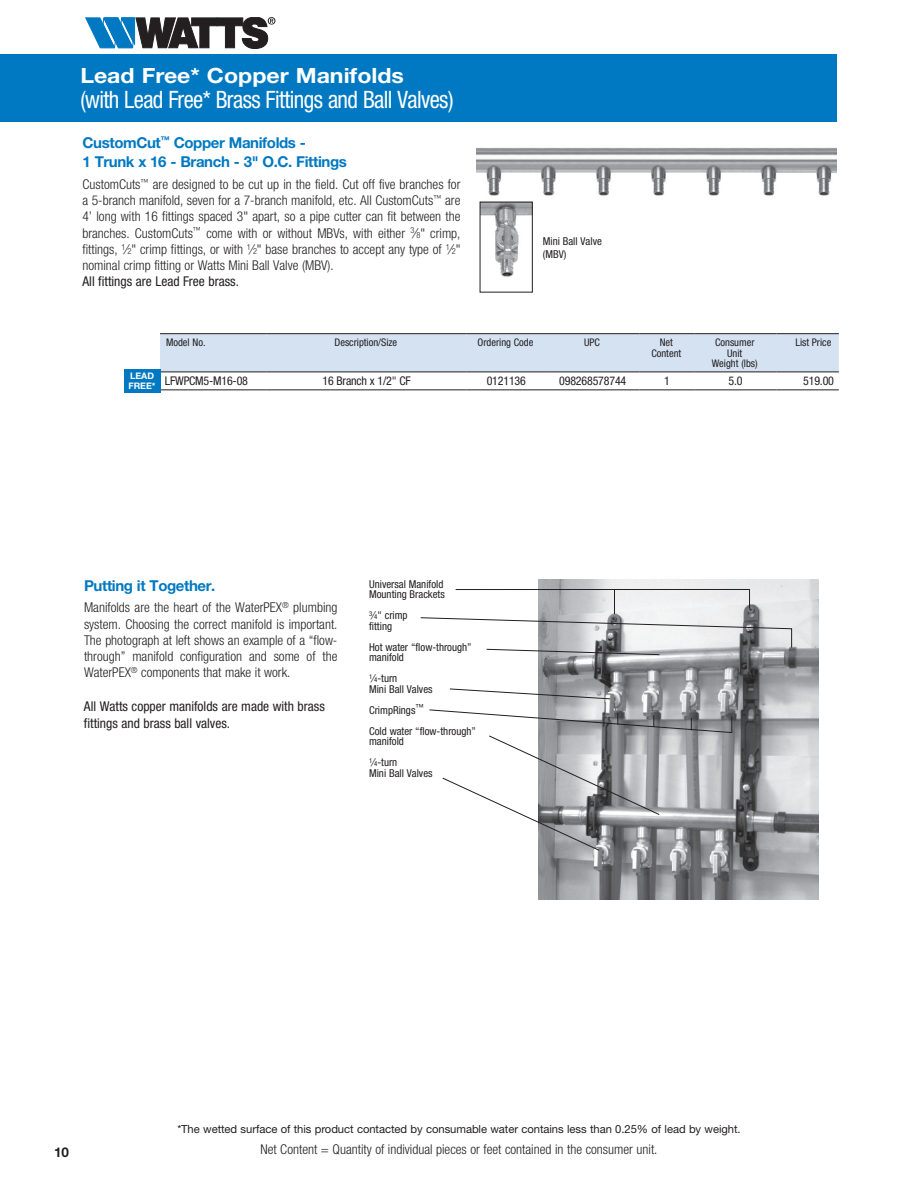
<style>
.page{position:relative;width:918px;height:1188px;background:#fff}
.page>*{position:absolute;margin:0;border:0;box-sizing:border-box;transform-origin:0 0}
.t1{font:condensed 24px "Helvetica Neue LT Std";letter-spacing:-.025em;color:#fff;scale:.95 1}
.t2{font:700 21px "Helvetica Neue LT Std";color:#fff;scale:1.1 1}
.t3{font:700 15px/19.5px "Helvetica Neue LT Std";letter-spacing:-.025em;color:#0079c2}
.t4{font:300 condensed 13.5px/16.2px "Helvetica Neue LT Std";color:#231f20;text-align:justify}
.t5{font:condensed 13.5px/16.2px "Helvetica Neue LT Std";color:#231f20}
.t6{font:700 13.5px "Helvetica Neue LT Std";color:#231f20}
.t7{font:condensed 12px "Helvetica Neue LT Std";letter-spacing:-.015em;color:#231f20}
.t8{font:11.25px "Helvetica Neue LT Std";letter-spacing:-.005em;color:#231f20}
.t9{font:condensed 10.8px/10.5px "Helvetica Neue LT Std";color:#231f20}
.t10{font:condensed 10.5px/10.5px "Helvetica Neue LT Std";color:#231f20;text-align:center}
.t11{font:700 9px/10.8px "Helvetica Neue LT Std";color:#fff}
.s1{font-size:8.4px}
.s2{font-size:6.75px}
</style>
<div class="page">
<div style="left:0;top:54px;width:836px;height:67px;background:#0079c2"></div>
<svg style="left:86px;top:17px;width:189px;height:32px"></svg>
<img style="left:476px;top:147px;width:361px;height:49px">
<img style="left:482px;top:204px;width:49px;height:73px">
<div style="left:480px;top:202px;width:53px;height:90px;border:1px solid #231f20"></div>
<img style="left:538px;top:580px;width:281px;height:320px">
<div style="left:160px;top:334px;width:679px;height:38px;background:#d4e2f2"></div>
<hr style="left:160px;top:389px;width:107px;height:1px;background:#231f20">
<hr style="left:267px;top:389px;width:200px;height:1px;background:#231f20">
<hr style="left:467px;top:389px;width:79px;height:1px;background:#231f20">
<hr style="left:546px;top:389px;width:94px;height:1px;background:#231f20">
<hr style="left:640px;top:389px;width:55px;height:1px;background:#231f20">
<hr style="left:695px;top:389px;width:82px;height:1px;background:#231f20">
<hr style="left:777px;top:389px;width:62px;height:1px;background:#231f20">
<hr style="left:160px;top:333px;width:107px;height:1px;background:#231f20">
<hr style="left:267px;top:333px;width:200px;height:1px;background:#231f20">
<hr style="left:467px;top:333px;width:79px;height:1px;background:#231f20">
<hr style="left:546px;top:333px;width:94px;height:1px;background:#231f20">
<hr style="left:640px;top:333px;width:55px;height:1px;background:#231f20">
<hr style="left:695px;top:333px;width:82px;height:1px;background:#231f20">
<hr style="left:777px;top:333px;width:62px;height:1px;background:#231f20">
<hr style="left:160px;top:372px;width:107px;height:1px;background:#231f20">
<hr style="left:267px;top:372px;width:200px;height:1px;background:#231f20">
<hr style="left:467px;top:372px;width:79px;height:1px;background:#231f20">
<hr style="left:546px;top:372px;width:94px;height:1px;background:#231f20">
<hr style="left:640px;top:372px;width:55px;height:1px;background:#231f20">
<hr style="left:695px;top:372px;width:82px;height:1px;background:#231f20">
<hr style="left:777px;top:372px;width:62px;height:1px;background:#231f20">
<svg style="left:420px;top:589px;width:372px;height:66px"></svg>
<svg style="left:449px;top:688px;width:162px;height:12px"></svg>
<svg style="left:429px;top:709px;width:304px;height:142px"></svg>
<div style="left:124px;top:370px;width:36px;height:23px;background:#0079c2"></div>
<h2 class="t2" style="left:80px;top:62px;width:296px">Lead Free* Copper Manifolds</h2>
<h1 class="t1" style="left:80px;top:86px;width:394px">(with Lead Free* Brass Fittings and Ball Valves)</h1>
<p class="t3" style="left:82px;top:132px;width:266px">CustomCut<sup>™</sup> Copper Manifolds -<br>1 Trunk x 16 - Branch - 3" O.C. Fittings</p>
<p class="t4" style="left:82px;top:176px;width:380px">CustomCuts<sup>™</sup> are designed to be cut up in the field. Cut off five branches for a 5-branch manifold, seven for a 7-branch manifold, etc. All CustomCuts<sup>™</sup> are 4’ long with 16 fittings spaced 3" apart, so a pipe cutter can fit between the branches. CustomCuts<sup>™</sup> come with or without MBVs, with either <sup>3</sup>⁄<span class="s1">8</span>" crimp, fittings, <sup>1</sup>⁄<span class="s1">2</span>" crimp fittings, or with <sup>1</sup>⁄<span class="s1">2</span>" base branches to accept any type of <sup>1</sup>⁄<span class="s1">2</span>" nominal crimp fitting or Watts Mini Ball Valve (MBV).</p>
<p class="t5" style="left:83px;top:273px;width:158px">All fittings are Lead Free brass.</p>
<p class="t9" style="left:543px;top:234px;width:61px;line-height:13px">Mini Ball Valve (MBV)</p>
<p class="t11" style="left:128px;top:370px;width:29px">LEAD<br>FREE*</p>
<p class="t10" style="left:166px;top:337px;width:41px">Model No.</p>
<p class="t10" style="left:335px;top:337px;width:64px">Description/Size</p>
<p class="t10" style="left:478px;top:337px;width:57px">Ordering Code</p>
<p class="t10" style="left:584px;top:337px;width:17px">UPC</p>
<p class="t10" style="left:651px;top:337px;width:31px">Net<br>Content</p>
<p class="t10" style="left:712px;top:337px;width:47px">Consumer<br>Unit<br>Weight (lbs)</p>
<p class="t10" style="left:795px;top:337px;width:38px">List Price</p>
<p class="t7" style="left:165px;top:374px;width:85px">LFWPCM5-M16-08</p>
<p class="t7" style="left:322px;top:374px;width:90px">16 Branch x 1/2" CF</p>
<p class="t7" style="left:487px;top:374px;width:41px">0121136</p>
<p class="t7" style="left:559px;top:374px;width:69px">098268578744</p>
<p class="t7" style="left:664px;top:374px;width:7px">1</p>
<p class="t7" style="left:729px;top:374px;width:16px">5.0</p>
<p class="t7" style="left:803px;top:374px;width:32px">519.00</p>
<p class="t3" style="left:84px;top:575px;width:133px">Putting it Together.</p>
<p class="t4" style="left:84px;top:599px;width:255px">Manifolds are the heart of the WaterPEX<sup>®</sup> plumbing system. Choosing the correct manifold is important.<br>The photograph at left shows an example of a “flow&shy;through” manifold configuration and some of the WaterPEX<sup>®</sup> components that make it work.</p>
<p class="t5" style="left:84px;top:698px;width:242px">All Watts copper manifolds are made with brass fittings and brass ball valves.</p>
<p class="t9" style="left:369px;top:579px;width:77px">Universal Manifold<br>Mounting Brackets</p>
<p class="t9" style="left:369px;top:610px;width:40px"><sup>3</sup>⁄<span class="s2">4</span>" crimp fitting</p>
<p class="t9" style="left:369px;top:642px;width:104px">Hot water “flow-through” manifold</p>
<p class="t9" style="left:369px;top:673px;width:65px"><sup>1</sup>⁄<span class="s2">4</span>-turn<br>Mini Ball Valves</p>
<p class="t9" style="left:369px;top:700px;width:108px;line-height:21px">CrimpRings<sup>™<br></sup>Cold water “flow-through”</p>
<p class="t9" style="left:369px;top:731px;width:36px;line-height:21px">manifold<br><sup>1</sup>⁄<span class="s2">4</span>-turn</p>
<p class="t9" style="left:369px;top:768px;width:65px">Mini Ball Valves</p>
<p class="t6" style="left:54px;top:1144px;width:17px">10</p>
<p class="t8" style="left:177px;top:1122px;width:565px">*The wetted surface of this product contacted by consumable water contains less than 0.25% of lead by weight.</p>
<p class="t4" style="left:261px;top:1141px;width:398px">Net Content = Quantity of individual pieces or feet contained in the consumer unit.</p>
</div>
